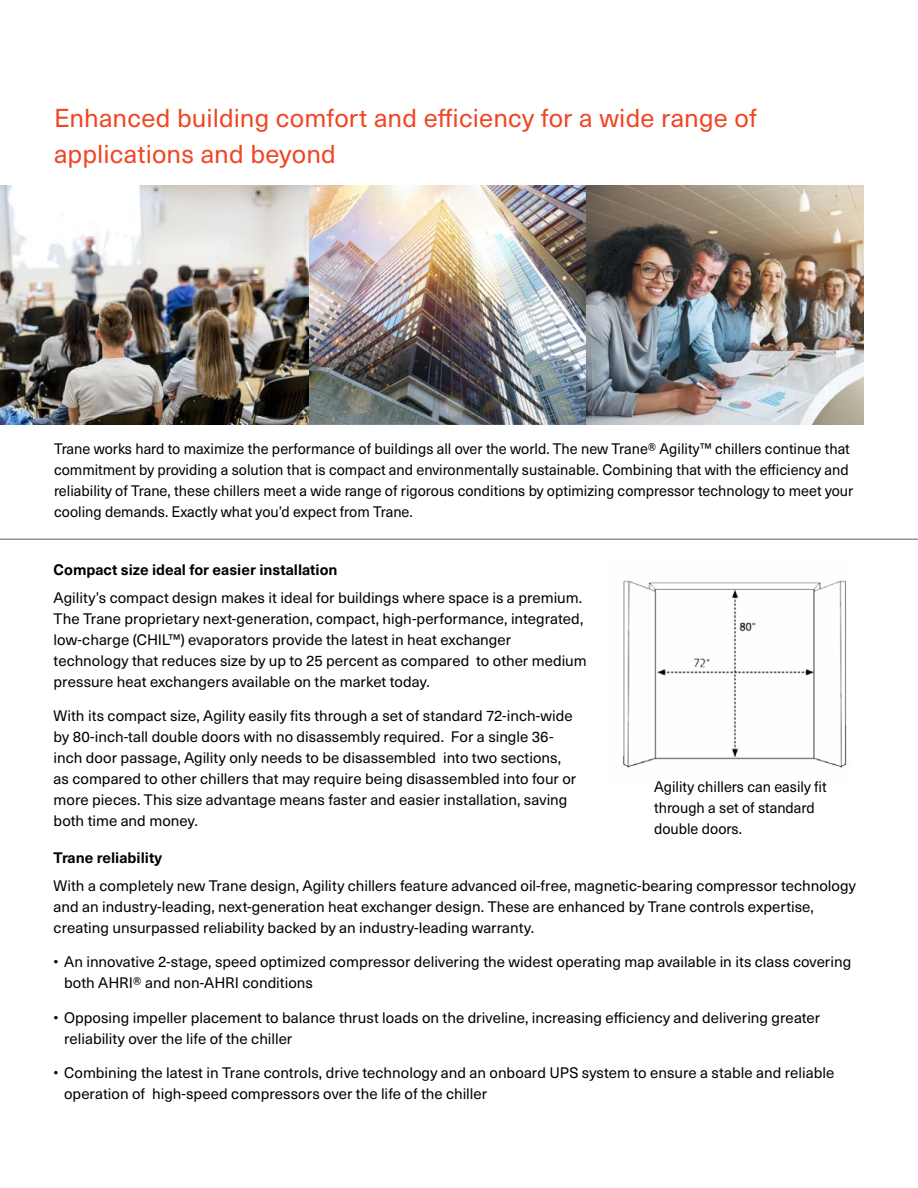
<style>
.page{position:relative;width:918px;height:1188px;background:#fff}
.page>*{position:absolute;margin:0;border:0;box-sizing:border-box;transform-origin:0 0}
.t1{font:25.5px/36px "Neue Haas Unica W1 G";letter-spacing:.005em;color:#ef4623}
.t2{font:15px/21px "Neue Haas Unica W1 G";color:#000}
.t3{font:15px/21px "Neue Haas Unica W1 G";color:#000;scale:.96 1}
.t4{font:700 15px "Neue Haas Unica W1 G";color:#000}
</style>
<div class="page">
<hr style="left:0;top:538px;width:918px;height:2px;background:#919396">
<img style="left:0;top:185px;width:864px;height:239px">
<img style="left:622px;top:580px;width:225px;height:188px">
<h1 class="t1" style="left:54px;top:99px;width:704px">Enhanced building comfort and efficiency for a wide range of applications and beyond</h1>
<p class="t3" style="left:54px;top:437px;width:834px">Trane works hard to maximize the performance of buildings all over the world. The new Trane® Agility™ chillers continue that commitment by providing a solution that is compact and environmentally sustainable. Combining that with the efficiency and reliability of Trane, these chillers meet a wide range of rigorous conditions by optimizing compressor technology to meet your cooling demands. Exactly what you’d expect from Trane.</p>
<p class="t4" style="left:54px;top:558px;width:285px">Compact size ideal for easier installation</p>
<p class="t2" style="left:54px;top:586px;width:535px">Agility’s compact design makes it ideal for buildings where space is a premium.<br>The Trane proprietary next-generation, compact, high-performance, integrated, low-charge (CHIL™) evaporators provide the latest in heat exchanger technology that reduces size by up to 25 percent as compared to other medium pressure heat exchangers available on the market today.</p>
<p class="t2" style="left:54px;top:704px;width:524px">With its compact size, Agility easily fits through a set of standard 72-inch-wide by 80-inch-tall double doors with no disassembly required. For a single 36- inch door passage, Agility only needs to be disassembled into two sections, as compared to other chillers that may require being disassembled into four or more pieces. This size advantage means faster and easier installation, saving both time and money.</p>
<p class="t3" style="left:654px;top:775px;width:181px">Agility chillers can easily fit through a set of standard double doors.</p>
<p class="t4" style="left:54px;top:846px;width:110px">Trane reliability</p>
<p class="t2" style="left:54px;top:874px;width:804px">With a completely new Trane design, Agility chillers feature advanced oil-free, magnetic-bearing compressor technology and an industry-leading, next-generation heat exchanger design. These are enhanced by Trane controls expertise, creating unsurpassed reliability backed by an industry-leading warranty.</p>
<p class="t2" style="left:64px;top:950px;width:789px;text-indent:-10px">• An innovative 2-stage, speed optimized compressor delivering the widest operating map available in its class covering both AHRI® and non-AHRI conditions</p>
<p class="t2" style="left:64px;top:1006px;width:758px;text-indent:-10px">• Opposing impeller placement to balance thrust loads on the driveline, increasing efficiency and delivering greater reliability over the life of the chiller</p>
<p class="t2" style="left:64px;top:1061px;width:772px;text-indent:-10px">• Combining the latest in Trane controls, drive technology and an onboard UPS system to ensure a stable and reliable operation of high-speed compressors over the life of the chiller</p>
</div>
